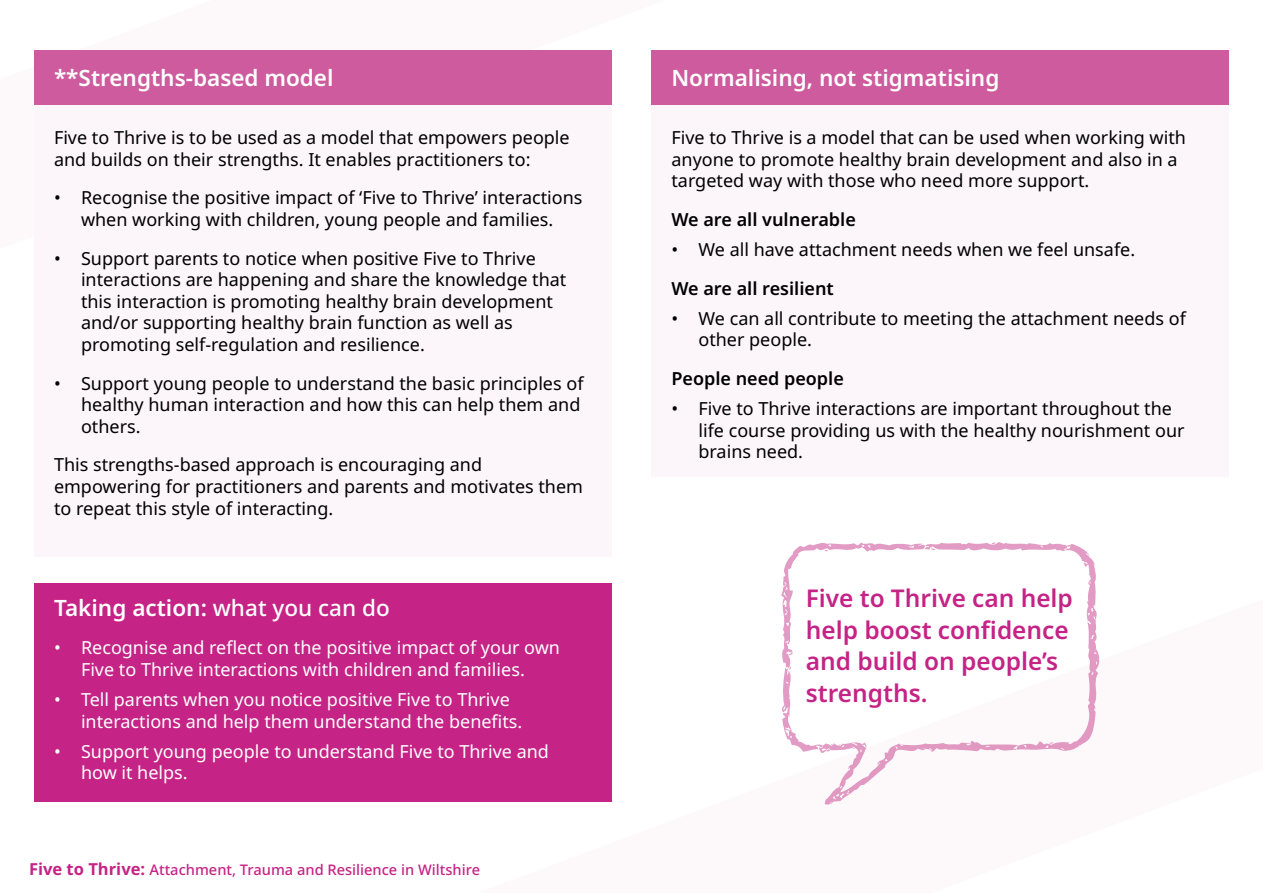
<style>
.page{position:relative;width:1263px;height:893px;background:#fff}
.page>*{position:absolute;margin:0;border:0;box-sizing:border-box;transform-origin:0 0}
.t1{font:600 24.45px/31.5px "Noto Sans";color:#c52385}
.t2{font:600 22.5px "Noto Sans";color:#fff}
.t3{font:18px/21.6px "Noto Sans";color:#000}
.t4{font:18px/21.6px "Noto Sans";color:#fff}
.t5{font:600 18px "Noto Sans";color:#000}
.t6{font:500 14.7px "Noto Sans";color:#c52385}
.s1{font-weight:500}
.s2{font-weight:700;font-size:16.5px}
</style>
<div class="page">
<div style="left:34px;top:105px;width:577px;height:452px;background:#fcf5fa"></div>
<div style="left:34px;top:51px;width:577px;height:54px;background:#ce5b9d"></div>
<div style="left:651px;top:105px;width:578px;height:372px;background:#fcf5fa"></div>
<div style="left:651px;top:51px;width:578px;height:54px;background:#ce5b9d"></div>
<div style="left:34px;top:583px;width:577px;height:219px;background:#c52385"></div>
<svg style="left:802px;top:751px;width:176px;height:54px"></svg>
<svg style="left:781px;top:542px;width:319px;height:209px"></svg>
<p class="t2" style="left:54px;top:62px;width:281px">**Strengths-based model</p>
<p class="t3" style="left:54px;top:127px;width:517px">Five to Thrive is to be used as a model that empowers people and builds on their strengths. It enables practitioners to:</p>
<p class="t3" style="left:54px;top:187px;width:530px;text-align:center">• Recognise the positive impact of ‘Five to Thrive’ interactions when working with children, young people and families.</p>
<p class="t3" style="left:81px;top:248px;width:487px;text-indent:-27px">• Support parents to notice when positive Five to Thrive interactions are happening and share the knowledge that this interaction is promoting healthy brain development and/or supporting healthy brain function as well as promoting self-regulation and resilience.</p>
<p class="t3" style="left:81px;top:373px;width:504px;text-indent:-27px">• Support young people to understand the basic principles of healthy human interaction and how this can help them and others.</p>
<p class="t3" style="left:54px;top:454px;width:531px">This strengths-based approach is encouraging and empowering for practitioners and parents and motivates them to repeat this style of interacting.</p>
<p class="t2" style="left:54px;top:592px;width:337px">Taking action: <span class="s1">what you can do</span></p>
<p class="t4" style="left:54px;top:637px;width:507px;text-align:center">• Recognise and reflect on the positive impact of your own<br>Five to Thrive interactions with children and families.</p>
<p class="t4" style="left:81px;top:689px;width:443px;text-indent:-27px">• Tell parents when you notice positive Five to Thrive interactions and help them understand the benefits.</p>
<p class="t4" style="left:81px;top:741px;width:469px;text-indent:-27px">• Support young people to understand Five to Thrive and how it helps.</p>
<p class="t6" style="left:29px;top:859px;width:452px"><span class="s2">Five to Thrive:</span> Attachment, Trauma and Resilience in Wiltshire</p>
<p class="t2" style="left:671px;top:62px;width:329px">Normalising, not stigmatising</p>
<p class="t3" style="left:671px;top:127px;width:516px">Five to Thrive is a model that can be used when working with anyone to promote healthy brain development and also in a targeted way with those who need more support.</p>
<p class="t5" style="left:671px;top:207px;width:186px">We are all vulnerable</p>
<p class="t3" style="left:671px;top:239px;width:465px">• We all have attachment needs when we feel unsafe.</p>
<p class="t5" style="left:671px;top:275px;width:164px">We are all resilient</p>
<p class="t3" style="left:698px;top:308px;width:489px;text-indent:-27px">• We can all contribute to meeting the attachment needs of other people.</p>
<p class="t5" style="left:671px;top:366px;width:174px">People need people</p>
<p class="t3" style="left:698px;top:398px;width:488px;text-indent:-27px">• Five to Thrive interactions are important throughout the life course providing us with the healthy nourishment our brains need.</p>
<h1 class="t1" style="left:806px;top:583px;width:269px">Five to Thrive can help help boost confidence and build on people’s strengths.</h1>
</div>
